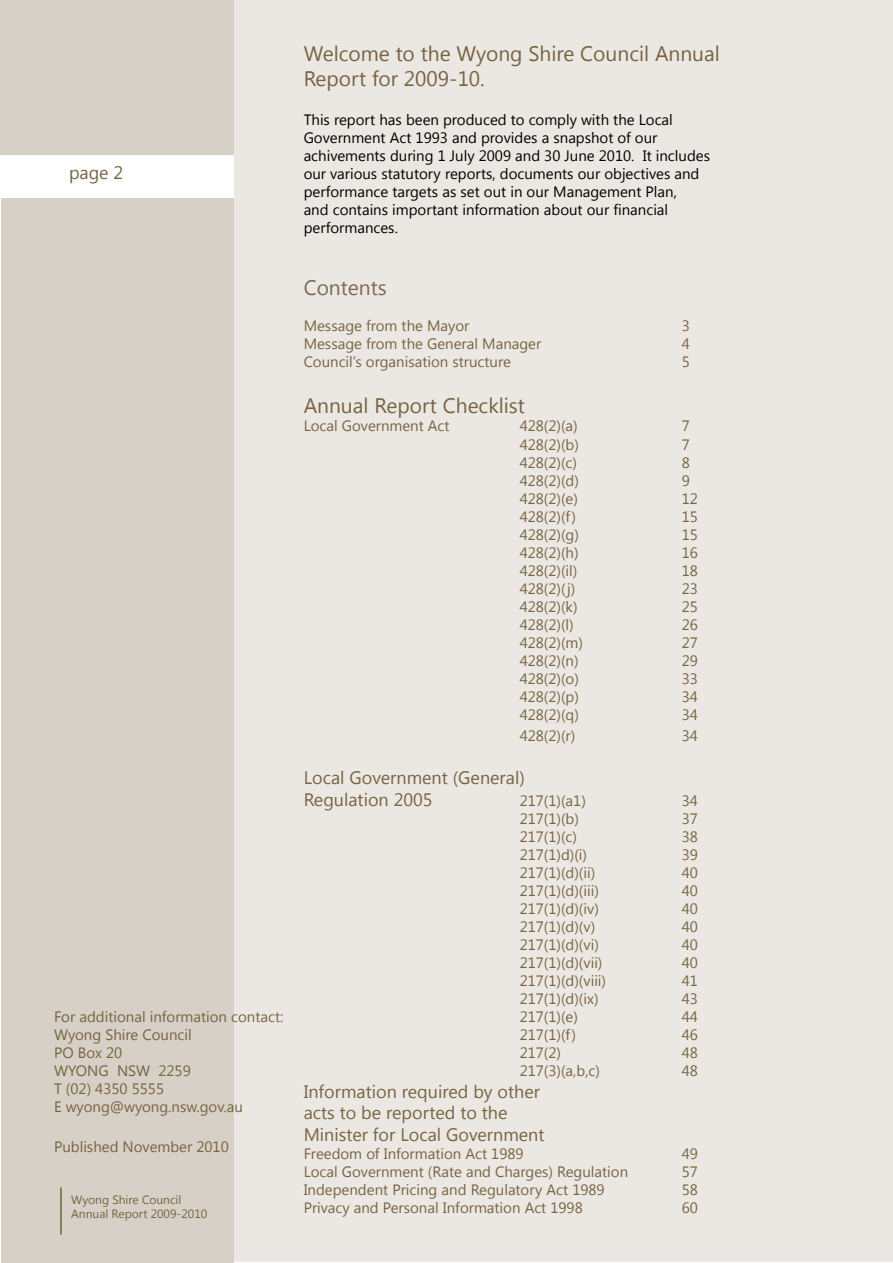
<style>
.page{position:relative;width:893px;height:1263px;background:#fff}
.page>*{position:absolute;margin:0;border:0;box-sizing:border-box;transform-origin:0 0}
.t1{font:21px/25.2px "Segoe UI";color:#776441}
.t2{font:21px "Segoe UI";color:#7c6a55}
.t3{font:18px/21.6px "Segoe UI";color:#776441}
.t4{font:15px/18px "Segoe UI";color:#776441}
.t5{font:15px/18px "Segoe UI";color:#000}
.t6{font:12px/14.4px "Segoe UI";color:#776441}
</style>
<div class="page">
<svg style="left:892px;top:0;width:1px;height:194px"></svg>
<div style="left:1px;top:198px;width:233px;height:1065px;background:#d6d0c6"></div>
<div style="left:0;top:0;width:234px;height:154px;background:#d6d0c6"></div>
<hr style="left:60px;top:1187px;width:2px;height:47px;background:#776441">
<div style="left:234px;top:1px;width:658px;height:1261px;background:#ebe8e3"></div>
<p class="t3" style="left:69px;top:161px;width:56px">page 2</p>
<p class="t4" style="left:54px;top:1007px;width:231px">For additional information contact:<br>Wyong Shire Council<br>PO Box 20<br>WYONG NSW 2259<br>T (02) 4350 5555<br>E wyong@wyong.nsw.gov.au</p>
<p class="t4" style="left:54px;top:1137px;width:176px">Published November 2010</p>
<p class="t6" style="left:71px;top:1192px;width:138px">Wyong Shire Council<br>Annual Report 2009-2010</p>
<h1 class="t1" style="left:304px;top:40px;width:418px">Welcome to the Wyong Shire Council Annual<br>Report for 2009-10.</h1>
<p class="t5" style="left:304px;top:110px;width:408px">This report has been produced to comply with the Local Government Act 1993 and provides a snapshot of our achivements during 1 July 2009 and 30 June 2010. It includes our various statutory reports, documents our objectives and performance targets as set out in our Management Plan,<br>and contains important information about our financial performances.</p>
<h1 class="t2" style="left:304px;top:273px;width:85px">Contents</h1>
<p class="t4" style="left:304px;top:316px;width:167px">Message from the Mayor</p>
<p class="t4" style="left:682px;top:316px;width:10px">3</p>
<p class="t4" style="left:304px;top:334px;width:239px">Message from the General Manager</p>
<p class="t4" style="left:682px;top:334px;width:10px">4</p>
<p class="t4" style="left:304px;top:352px;width:209px">Council’s organisation structure</p>
<p class="t4" style="left:682px;top:352px;width:10px">5</p>
<h1 class="t1" style="left:304px;top:392px;width:223px">Annual Report Checklist</h1>
<p class="t4" style="left:304px;top:416px;width:147px">Local Government Act</p>
<p class="t4" style="left:520px;top:416px;width:60px">428(2)(a)</p>
<p class="t4" style="left:682px;top:416px;width:10px">7</p>
<p class="t4" style="left:520px;top:434px;width:61px">428(2)(b)</p>
<p class="t4" style="left:682px;top:434px;width:10px">7</p>
<p class="t4" style="left:520px;top:452px;width:59px">428(2)(c)</p>
<p class="t4" style="left:682px;top:452px;width:10px">8</p>
<p class="t4" style="left:520px;top:470px;width:61px">428(2)(d)</p>
<p class="t4" style="left:682px;top:470px;width:10px">9</p>
<p class="t4" style="left:520px;top:488px;width:60px">428(2)(e)</p>
<p class="t4" style="left:682px;top:488px;width:18px">12</p>
<p class="t4" style="left:520px;top:506px;width:58px">428(2)(f)</p>
<p class="t4" style="left:682px;top:506px;width:18px">15</p>
<p class="t4" style="left:520px;top:524px;width:61px">428(2)(g)</p>
<p class="t4" style="left:682px;top:524px;width:18px">15</p>
<p class="t4" style="left:520px;top:542px;width:60px">428(2)(h)</p>
<p class="t4" style="left:682px;top:542px;width:18px">16</p>
<p class="t4" style="left:520px;top:560px;width:59px">428(2)(il)</p>
<p class="t4" style="left:682px;top:560px;width:18px">18</p>
<p class="t4" style="left:520px;top:578px;width:57px">428(2)(j)</p>
<p class="t4" style="left:682px;top:578px;width:18px">23</p>
<p class="t4" style="left:520px;top:596px;width:59px">428(2)(k)</p>
<p class="t4" style="left:682px;top:596px;width:18px">25</p>
<p class="t4" style="left:520px;top:614px;width:56px">428(2)(l)</p>
<p class="t4" style="left:682px;top:614px;width:18px">26</p>
<p class="t4" style="left:520px;top:632px;width:65px">428(2)(m)</p>
<p class="t4" style="left:682px;top:632px;width:18px">27</p>
<p class="t4" style="left:520px;top:650px;width:60px">428(2)(n)</p>
<p class="t4" style="left:682px;top:650px;width:18px">29</p>
<p class="t4" style="left:520px;top:668px;width:61px">428(2)(o)</p>
<p class="t4" style="left:682px;top:668px;width:18px">33</p>
<p class="t4" style="left:520px;top:686px;width:61px">428(2)(p)</p>
<p class="t4" style="left:682px;top:686px;width:18px">34</p>
<p class="t4" style="left:520px;top:704px;width:61px">428(2)(q)</p>
<p class="t4" style="left:682px;top:704px;width:18px">34</p>
<p class="t4" style="left:520px;top:726px;width:57px">428(2)(r)</p>
<p class="t4" style="left:682px;top:726px;width:18px">34</p>
<p class="t3" style="left:304px;top:766px;width:223px">Local Government (General)<br>Regulation 2005</p>
<p class="t4" style="left:520px;top:791px;width:68px">217(1)(a1)</p>
<p class="t4" style="left:682px;top:791px;width:18px">34</p>
<p class="t4" style="left:520px;top:809px;width:61px">217(1)(b)</p>
<p class="t4" style="left:682px;top:809px;width:18px">37</p>
<p class="t4" style="left:520px;top:827px;width:59px">217(1)(c)</p>
<p class="t4" style="left:682px;top:827px;width:18px">38</p>
<p class="t4" style="left:520px;top:845px;width:69px">217(1)d)(i)</p>
<p class="t4" style="left:682px;top:845px;width:18px">39</p>
<p class="t4" style="left:520px;top:863px;width:77px">217(1)(d)(ii)</p>
<p class="t4" style="left:682px;top:863px;width:18px">40</p>
<p class="t4" style="left:520px;top:881px;width:81px">217(1)(d)(iii)</p>
<p class="t4" style="left:682px;top:881px;width:18px">40</p>
<p class="t4" style="left:520px;top:899px;width:81px">217(1)(d)(iv)</p>
<p class="t4" style="left:682px;top:899px;width:18px">40</p>
<p class="t4" style="left:520px;top:917px;width:77px">217(1)(d)(v)</p>
<p class="t4" style="left:682px;top:917px;width:18px">40</p>
<p class="t4" style="left:520px;top:935px;width:81px">217(1)(d)(vi)</p>
<p class="t4" style="left:682px;top:935px;width:18px">40</p>
<p class="t4" style="left:520px;top:953px;width:84px">217(1)(d)(vii)</p>
<p class="t4" style="left:682px;top:953px;width:18px">40</p>
<p class="t4" style="left:520px;top:971px;width:88px">217(1)(d)(viii)</p>
<p class="t4" style="left:682px;top:971px;width:18px">41</p>
<p class="t4" style="left:520px;top:989px;width:80px">217(1)(d)(ix)</p>
<p class="t4" style="left:682px;top:989px;width:18px">43</p>
<p class="t4" style="left:520px;top:1007px;width:60px">217(1)(e)</p>
<p class="t4" style="left:682px;top:1007px;width:18px">44</p>
<p class="t4" style="left:520px;top:1025px;width:58px">217(1)(f)</p>
<p class="t4" style="left:682px;top:1025px;width:18px">46</p>
<p class="t4" style="left:520px;top:1043px;width:43px">217(2)</p>
<p class="t4" style="left:682px;top:1043px;width:18px">48</p>
<p class="t4" style="left:520px;top:1061px;width:82px">217(3)(a,b,c)</p>
<p class="t4" style="left:682px;top:1061px;width:18px">48</p>
<p class="t3" style="left:304px;top:1079px;width:242px">Information required by other acts to be reported to the<br>Minister for Local Government</p>
<p class="t4" style="left:304px;top:1144px;width:221px">Freedom of Information Act 1989</p>
<p class="t4" style="left:682px;top:1144px;width:18px">49</p>
<p class="t4" style="left:304px;top:1162px;width:326px">Local Government (Rate and Charges) Regulation</p>
<p class="t4" style="left:682px;top:1162px;width:18px">57</p>
<p class="t4" style="left:304px;top:1180px;width:303px">Independent Pricing and Regulatory Act 1989</p>
<p class="t4" style="left:682px;top:1180px;width:18px">58</p>
<p class="t4" style="left:304px;top:1198px;width:281px">Privacy and Personal Information Act 1998</p>
<p class="t4" style="left:682px;top:1198px;width:18px">60</p>
</div>
